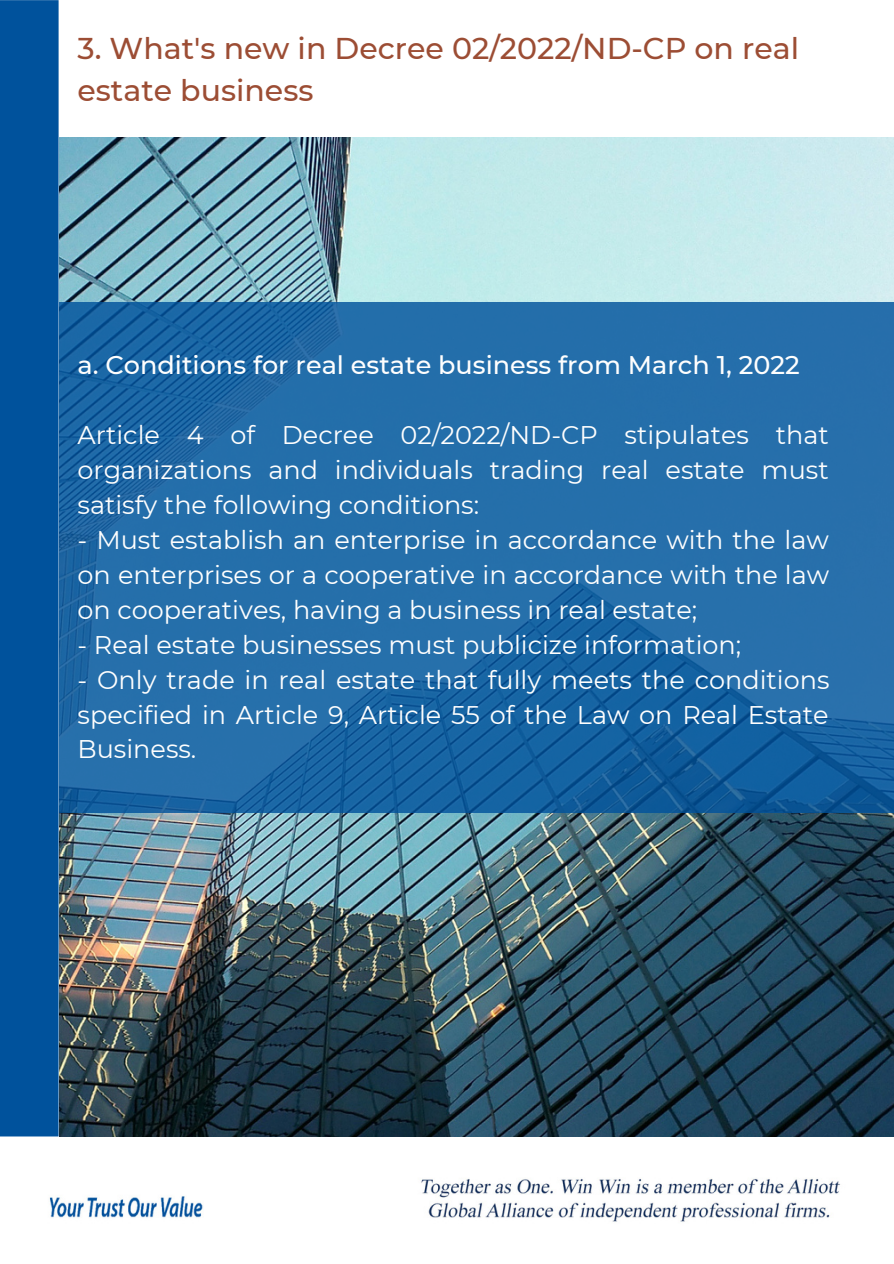
<style>
.page{position:relative;width:894px;height:1264px;background:#fff}
.page>*{position:absolute;margin:0;border:0;box-sizing:border-box;transform-origin:0 0}
.t1{font:500 30px/41.7px "Montserrat";color:#9c4d34}
.t2{font:25.5px/35px "Montserrat";color:#fefefe;text-align:justify}
.t3{font:500 25.5px "Montserrat";color:#fefefe}
</style>
<div class="page">
<img style="left:49px;top:1178px;width:791px;height:44px">
<div style="left:0;top:0;width:59px;height:1136px;background:#00529c"></div>
<img style="left:59px;top:137px;width:834px;height:999px">
<svg style="left:59px;top:302px;width:834px;height:510px;background:#206aa6"></svg>
<p class="t1" style="left:77px;top:28px;width:722px">3. What's new in Decree 02/2022/ND-CP on real estate business</p>
<p class="t3" style="left:77px;top:349px;width:723px">a. Conditions for real estate business from March 1, 2022</p>
<p class="t2" style="left:77px;top:417px;width:752px">Article 4 of Decree 02/2022/ND-CP stipulates that organizations and individuals trading real estate must satisfy the following conditions:</p>
<p class="t2" style="left:77px;top:522px;width:753px">- Must establish an enterprise in accordance with the law on enterprises or a cooperative in accordance with the law on cooperatives, having a business in real estate;</p>
<p class="t2" style="left:77px;top:627px;width:665px">- Real estate businesses must publicize information;</p>
<p class="t2" style="left:77px;top:662px;width:753px">- Only trade in real estate that fully meets the conditions specified in Article 9, Article 55 of the Law on Real Estate Business.</p>
</div>
